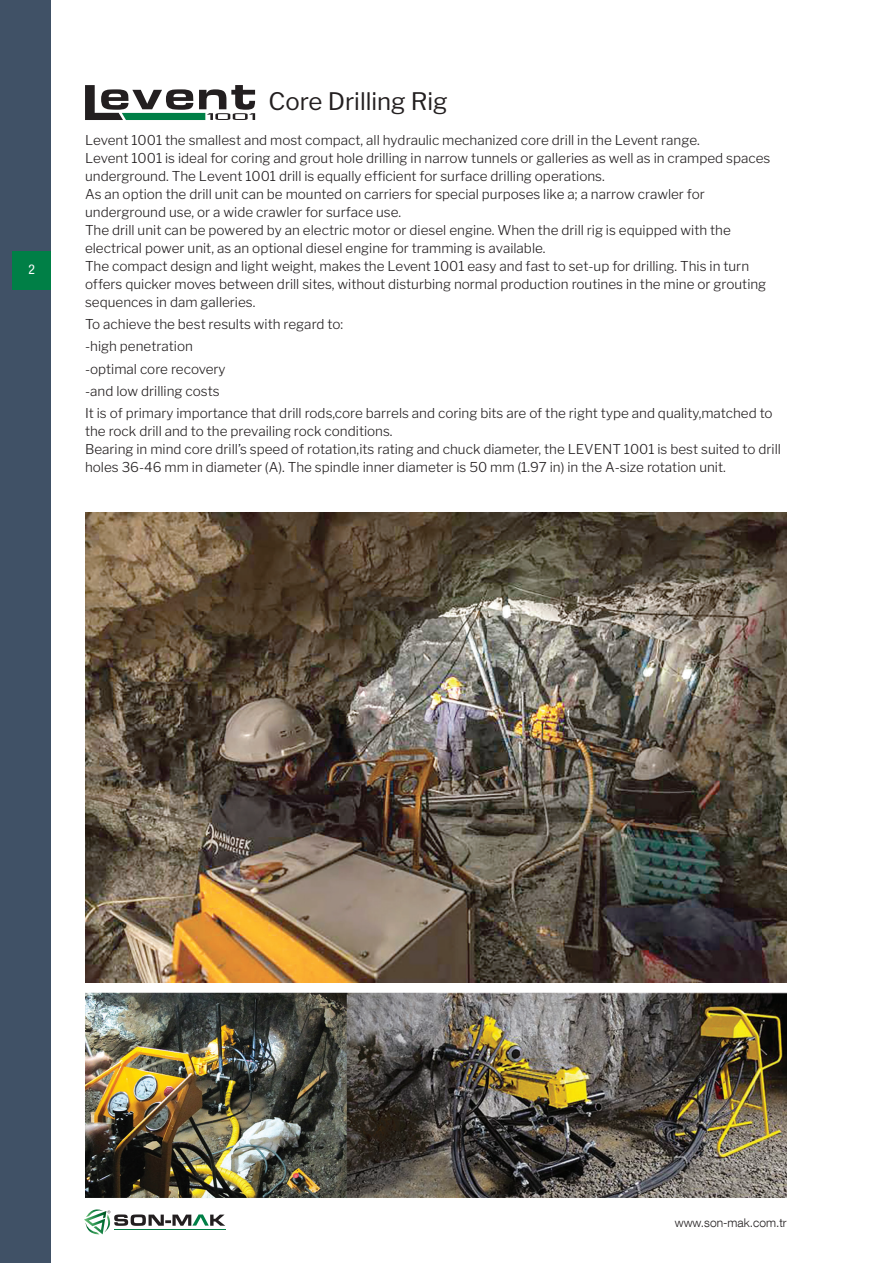
<style>
.page{position:relative;width:893px;height:1263px;background:#fff}
.page>*{position:absolute;margin:0;border:0;box-sizing:border-box;transform-origin:0 0}
.t1{font:24px "Libre Franklin";color:#231f20}
.t2{font:300 13.5px/18px "Libre Franklin";color:#231f20}
.t3{font:condensed 13.5px "Helvetica Neue LT Com";color:#fff}
.t4{font:300 12px "Helvetica Neue LT Com";color:#231f20}
</style>
<div class="page">
<svg style="left:84px;top:1209px;width:141px;height:26px"></svg>
<hr style="left:114px;top:1229px;width:112px;height:1px;background:#007f46">
<div style="left:0;top:0;width:51px;height:1263px;background:#405166"></div>
<div style="left:13px;top:251px;width:38px;height:38px;background:#007f46"></div>
<img style="left:85px;top:993px;width:702px;height:205px">
<img style="left:85px;top:513px;width:702px;height:469px">
<svg style="left:85px;top:85px;width:170px;height:35px"></svg>
<p class="t3" style="left:29px;top:261px;width:8px">2</p>
<h1 class="t1" style="left:268px;top:87px;width:181px">Core Drilling Rig</h1>
<p class="t2" style="left:85px;top:131px;width:687px">Levent 1001 the smallest and most compact, all hydraulic mechanized core drill in the Levent range.<br>Levent 1001 is ideal for coring and grout hole drilling in narrow tunnels or galleries as well as in cramped spaces underground. The Levent 1001 drill is equally efficient for surface drilling operations.<br>As an option the drill unit can be mounted on carriers for special purposes like a; a narrow crawler for underground use, or a wide crawler for surface use.<br>The drill unit can be powered by an electric motor or diesel engine. When the drill rig is equipped with the electrical power unit, as an optional diesel engine for tramming is available.<br>The compact design and light weight, makes the Levent 1001 easy and fast to set-up for drilling. This in turn offers quicker moves between drill sites, without disturbing normal production routines in the mine or grouting sequences in dam galleries.</p>
<p class="t2" style="left:85px;top:313px;width:689px;line-height:22.2px">To achieve the best results with regard to:<br>-high penetration<br>-optimal core recovery<br>-and low drilling costs<br>It is of primary importance that drill rods,core barrels and coring bits are of the right type and quality,matched to</p>
<p class="t2" style="left:85px;top:422px;width:697px">the rock drill and to the prevailing rock conditions.<br>Bearing in mind core drill’s speed of rotation,its rating and chuck diameter, the LEVENT 1001 is best suited to drill holes 36-46 mm in diameter (A). The spindle inner diameter is 50 mm (1.97 in) in the A-size rotation unit.</p>
<p class="t4" style="left:675px;top:1215px;width:113px">www.son-mak.com.tr</p>
</div>
